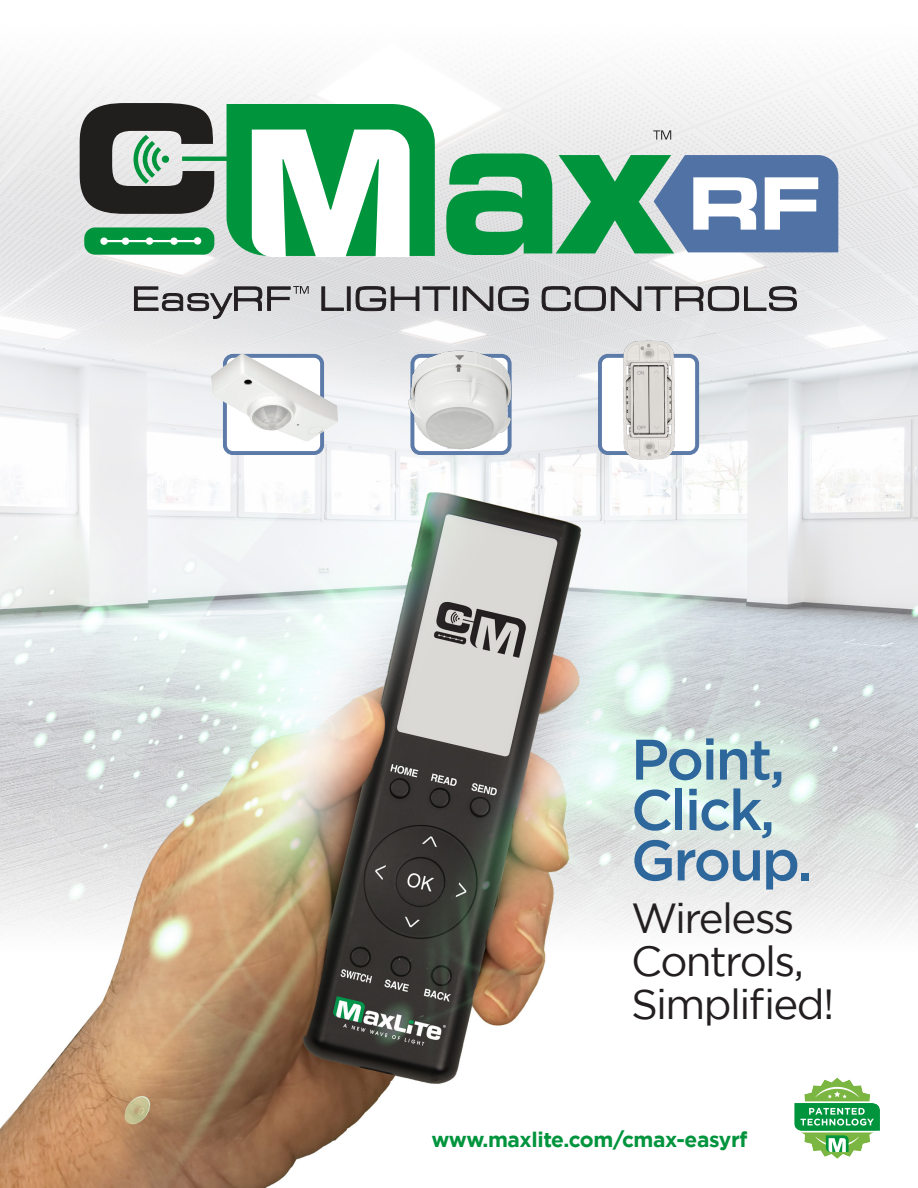
<style>
.page{position:relative;width:918px;height:1188px;background:#fff}
.page>*{position:absolute;margin:0;border:0;box-sizing:border-box;transform-origin:0 0}
.t1{font:500 57px "Gotham";letter-spacing:-.04em;color:#2e679b}
.t2{font:42px "Gotham";letter-spacing:-.04em;color:#231f20}
.t3{font:700 21px "Gotham";letter-spacing:-.02em;color:#00943d}
</style>
<div class="page">
<img style="left:0;top:61px;width:918px;height:1127px">
<svg style="left:793px;top:1075px;width:89px;height:86px"></svg>
<div style="left:225px;top:356px;width:97px;height:97px;background:#fff;border-radius:8px"></div>
<div style="left:223px;top:354px;width:101px;height:101px;border:4px solid #5d7ba9;border-radius:8px"></div>
<img style="left:211px;top:354px;width:127px;height:88px">
<svg style="left:227px;top:104px;width:208px;height:153px"></svg>
<hr style="left:182px;top:157px;width:60px;height:4px;background:#00943d">
<svg style="left:80px;top:103px;width:134px;height:111px"></svg>
<div style="left:84px;top:227px;width:130px;height:28px;background:#00943d;border-radius:11px"></div>
<hr style="left:102px;top:240px;width:96px;height:2px;background:#fff">
<div style="left:100px;top:237px;width:8px;height:8px;background:#fff;border-radius:50%"></div>
<div style="left:194px;top:237px;width:7px;height:8px;background:#fff;border-radius:50%"></div>
<svg style="left:145px;top:237px;width:9px;height:8px"></svg>
<svg style="left:170px;top:237px;width:8px;height:8px"></svg>
<svg style="left:121px;top:237px;width:9px;height:8px"></svg>
<svg style="left:446px;top:154px;width:392px;height:101px"></svg>
<svg style="left:653px;top:130px;width:18px;height:10px"></svg>
<svg style="left:134px;top:286px;width:175px;height:33px"></svg>
<svg style="left:321px;top:286px;width:23px;height:25px"></svg>
<svg style="left:347px;top:286px;width:4px;height:25px"></svg>
<svg style="left:355px;top:286px;width:96px;height:26px"></svg>
<svg style="left:453px;top:286px;width:4px;height:25px"></svg>
<svg style="left:462px;top:286px;width:67px;height:26px"></svg>
<svg style="left:541px;top:286px;width:256px;height:26px"></svg>
<img style="left:599px;top:328px;width:99px;height:145px">
<img style="left:405px;top:347px;width:109px;height:110px">
<p class="t1" style="left:631px;top:722px;width:156px">Point,</p>
<p class="t1" style="left:631px;top:773px;width:146px">Click,</p>
<p class="t1" style="left:631px;top:823px;width:183px">Group.</p>
<p class="t2" style="left:631px;top:891px;width:165px">Wireless</p>
<p class="t2" style="left:631px;top:934px;width:174px">Controls,</p>
<p class="t2" style="left:631px;top:977px;width:205px">Simplified!</p>
<p class="t3" style="left:431px;top:1125px;width:317px">www.maxlite.com/cmax-easyrf</p>
</div>
